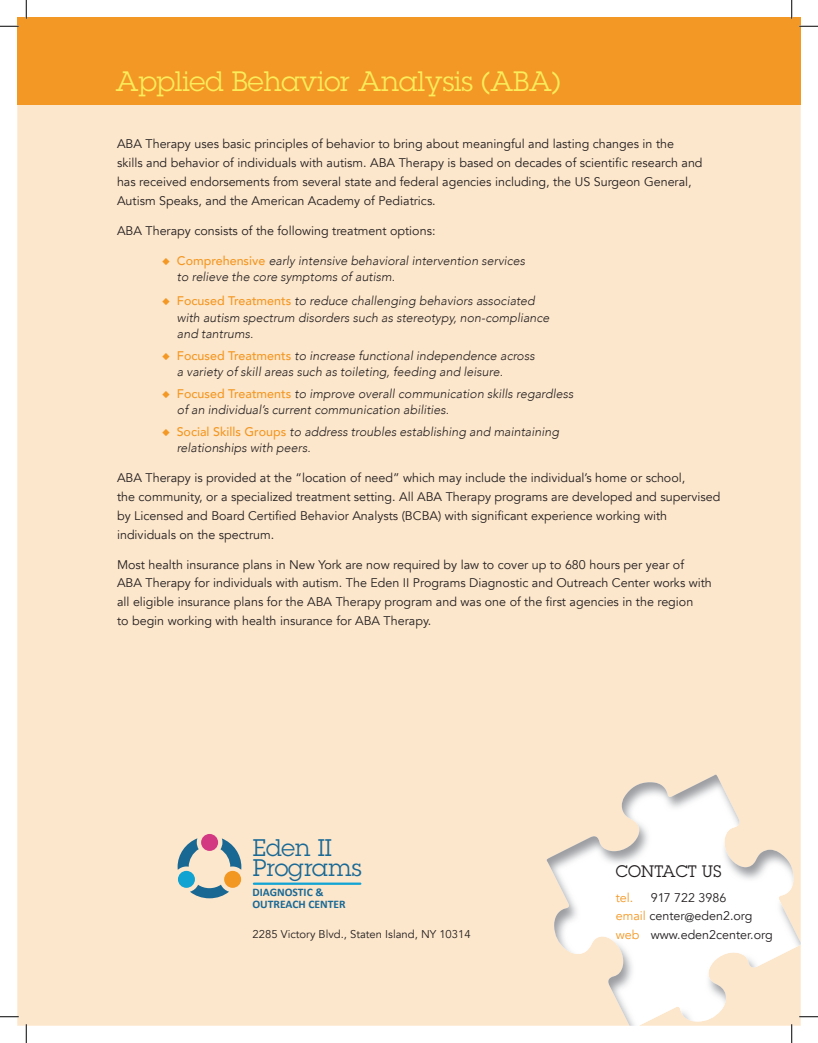
<style>
.page{position:relative;width:818px;height:1043px;background:#fff}
.page>*{position:absolute;margin:0;border:0;box-sizing:border-box;transform-origin:0 0}
.t1{font:27.5px "Lubalin Graph Std";color:#faec5b}
.t2{font:23.5px/20.8px "Lubalin Graph Std";color:#196996}
.t3{font:16.25px "Lubalin Graph Std";letter-spacing:.01em;color:#231f20}
.t4{font:12.5px/18.8px "Avenir";color:#231f20}
.t5{font:italic 300 12.5px/16.2px "Avenir";color:#231f20}
.t6{font:12.5px "Avenir";color:#f39824}
.t7{font:700 11.5px/11.5px "Calibri";color:#196996}
.t8{font:11.25px "Avenir";color:#231f20}
.s1{color:#f39824}
.s2{font-weight:500;font-style:normal;color:#f39824}
</style>
<div class="page">
<div style="left:17px;top:105px;width:783px;height:920px;background:#fde7cc"></div>
<div style="left:17px;top:17px;width:783px;height:88px;background:#f39824"></div>
<img style="left:546px;top:774px;width:254px;height:251px">
<div style="left:201px;top:834px;width:17px;height:17px;background:#d33983;border-radius:50%"></div>
<div style="left:224px;top:870px;width:17px;height:17px;background:#f29722;border-radius:50%"></div>
<svg style="left:220px;top:838px;width:21px;height:31px"></svg>
<svg style="left:178px;top:838px;width:21px;height:31px"></svg>
<svg style="left:190px;top:884px;width:39px;height:14px"></svg>
<div style="left:178px;top:870px;width:17px;height:17px;background:#11a3d1;border-radius:50%"></div>
<hr style="left:254px;top:882px;width:106px;height:2px;background:#12a4d4">
<svg style="left:0;top:25px;width:19px;height:2px"></svg>
<svg style="left:799px;top:25px;width:19px;height:2px"></svg>
<svg style="left:0;top:1015px;width:19px;height:2px"></svg>
<svg style="left:799px;top:1015px;width:19px;height:2px"></svg>
<svg style="left:25px;top:0;width:2px;height:19px"></svg>
<svg style="left:25px;top:1024px;width:2px;height:18px"></svg>
<svg style="left:790px;top:0;width:2px;height:19px"></svg>
<svg style="left:790px;top:1024px;width:2px;height:18px"></svg>
<h1 class="t1" style="left:116px;top:64px;width:446px">Applied Behavior Analysis (ABA)</h1>
<p class="t4" style="left:117px;top:135px;width:587px">ABA Therapy uses basic principles of behavior to bring about meaningful and lasting changes in the skills and behavior of individuals with autism. ABA Therapy is based on decades of scientific research and has received endorsements from several state and federal agencies including, the US Surgeon General, Autism Speaks, and the American Academy of Pediatrics.</p>
<p class="t4" style="left:117px;top:221px;width:320px">ABA Therapy consists of the following treatment options:</p>
<p class="t5" style="left:177px;top:252px;width:350px;text-indent:-15px"><span class="s1">◆</span> <span class="s2">Comprehensive</span> early intensive behavioral intervention services to relieve the core symptoms of autism.</p>
<p class="t5" style="left:177px;top:293px;width:374px;text-indent:-15px"><span class="s1">◆</span> <span class="s2">Focused Treatments</span> to reduce challenging behaviors associated with autism spectrum disorders such as stereotypy, non-compliance and tantrums.</p>
<p class="t5" style="left:177px;top:347px;width:359px;text-indent:-15px"><span class="s1">◆</span> <span class="s2">Focused Treatments</span> to increase functional independence across a variety of skill areas such as toileting, feeding and leisure.</p>
<p class="t5" style="left:177px;top:385px;width:398px;text-indent:-15px"><span class="s1">◆</span> <span class="s2">Focused Treatments</span> to improve overall communication skills regardless of an individual’s current communication abilities.</p>
<p class="t5" style="left:177px;top:423px;width:384px;text-indent:-15px"><span class="s1">◆</span> <span class="s2">Social Skills Groups</span> to address troubles establishing and maintaining relationships with peers.</p>
<p class="t4" style="left:117px;top:469px;width:605px">ABA Therapy is provided at the “location of need” which may include the individual’s home or school,<br>the community, or a specialized treatment setting. All ABA Therapy programs are developed and supervised by Licensed and Board Certified Behavior Analysts (BCBA) with significant experience working with individuals on the spectrum.</p>
<p class="t4" style="left:117px;top:555px;width:596px">Most health insurance plans in New York are now required by law to cover up to 680 hours per year of ABA Therapy for individuals with autism. The Eden II Programs Diagnostic and Outreach Center works with all eligible insurance plans for the ABA Therapy program and was one of the first agencies in the region<br>to begin working with health insurance for ABA Therapy.</p>
<h2 class="t2" style="left:253px;top:836px;width:110px">Eden II<br>Programs</h2>
<p class="t7" style="left:252px;top:886px;width:95px">DIAGNOSTIC &amp;<br>OUTREACH CENTER</p>
<h3 class="t3" style="left:615px;top:861px;width:107px">CONTACT US</h3>
<p class="t6" style="left:615px;top:889px;width:19px">tel.</p>
<p class="t4" style="left:615px;top:888px;width:138px;text-indent:35px">917 722 3986 <span class="s1">email</span> center@eden2.org</p>
<p class="t8" style="left:252px;top:927px;width:219px">2285 Victory Blvd., Staten Island, NY 10314</p>
<p class="t4" style="left:615px;top:925px;width:158px"><span class="s1">web</span> www.eden2center.org</p>
</div>
